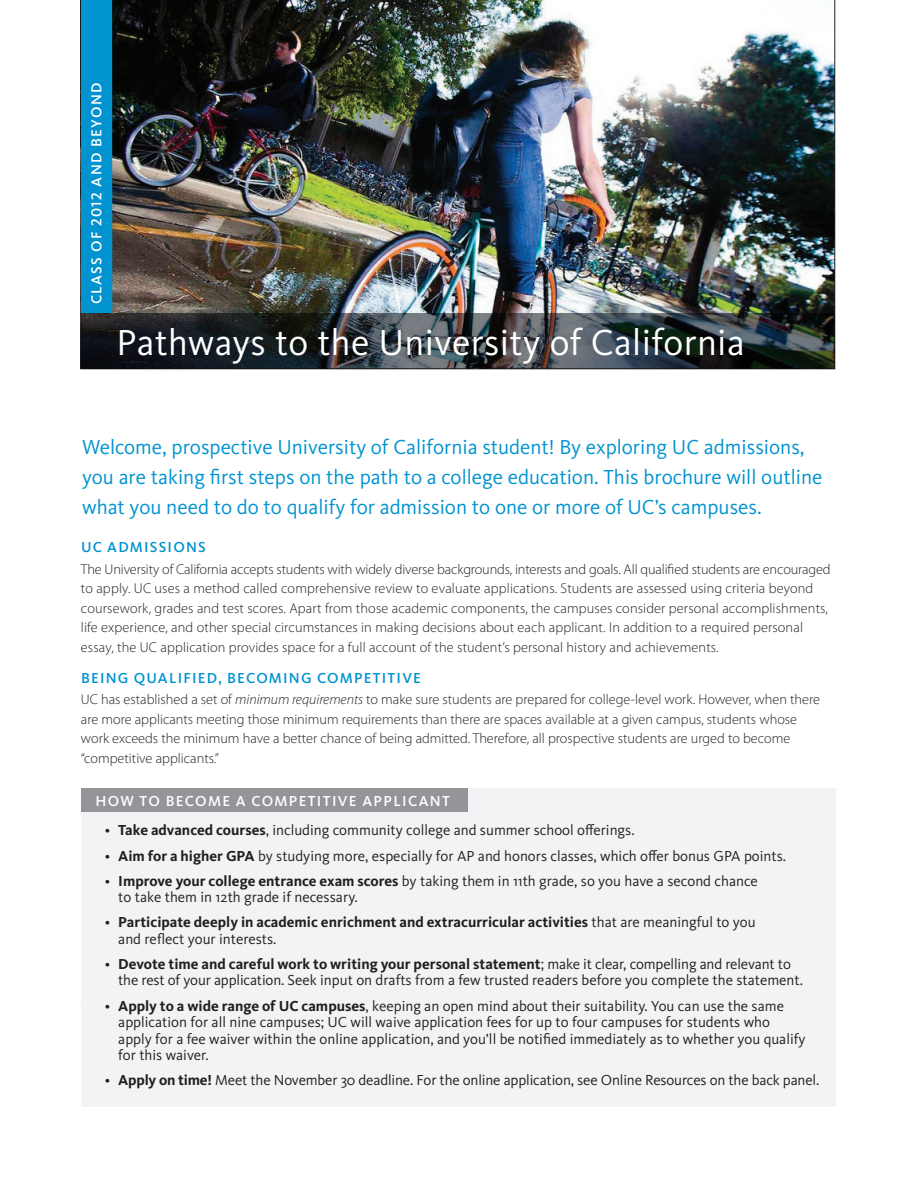
<style>
.page{position:relative;width:918px;height:1188px;background:#fff}
.page>*{position:absolute;margin:0;border:0;box-sizing:border-box;transform-origin:0 0}
.t1{font:37.5px "Kievit OT";letter-spacing:.01em;color:#fff}
.student_quote{font:21px/30px "Kievit OT";color:#0093d0}
.t2{font:15px/16.5px "Kievit OT";color:#231f20}
.t3{font:700 15px/16.5px "Kievit OT";color:#231f20}
.t4{font:500 15px "Kievit OT";letter-spacing:.09em;color:#fff}
.t5{font:500 15px "Kievit OT";letter-spacing:.08em;color:#0093d0}
.copy{font:300 14.25px/19.5px "Myriad Pro";color:#231f20}
.s1{font-style:italic}
.s2{font-weight:700}
.s3{font-weight:400}
</style>
<div class="page">
<img style="left:112px;top:0;width:723px;height:313px">
<div style="left:81px;top:0;width:31px;height:313px;background:#0093d0"></div>
<svg style="left:81px;top:313px;width:754px;height:56px;background:#2c3337"></svg>
<div style="left:81px;top:788px;width:755px;height:319px;background:#f2f3f4"></div>
<div style="left:81px;top:788px;width:387px;height:24px;background:#939598"></div>
<p class="t4" style="left:88px;top:304px;width:223px;rotate:-90deg">CLASS OF 2012 AND BEYOND</p>
<p class="t1" style="left:117px;top:322px;width:630px">Pathways to the University of California</p>
<p class="student_quote" style="left:82px;top:433px;width:742px">Welcome, prospective University of California student! By exploring UC admissions, you are taking first steps on the path to a college education. This brochure will outline what you need to do to qualify for admission to one or more of UC’s campuses.</p>
<p class="t5" style="left:81px;top:538px;width:126px">UC ADMISSIONS</p>
<p class="copy" style="left:81px;top:559px;width:751px">The University of California accepts students with widely diverse backgrounds, interests and goals. All qualified students are encouraged to apply. UC uses a method called comprehensive review to evaluate applications. Students are assessed using criteria beyond coursework, grades and test scores. Apart from those academic components, the campuses consider personal accomplishments, life experience, and other special circumstances in making decisions about each applicant. In addition to a required personal essay, the UC application provides space for a full account of the student’s personal history and achievements.</p>
<p class="t5" style="left:81px;top:669px;width:341px">BEING QUALIFIED, BECOMING COMPETITIVE</p>
<p class="copy" style="left:81px;top:690px;width:741px">UC has established a set of <span class="s1">minimum requirements</span> to make sure students are prepared for college-level work. However, when there are more applicants meeting those minimum requirements than there are spaces available at a given campus, students whose work exceeds the minimum have a better chance of being admitted. Therefore, all prospective students are urged to become “competitive applicants.”</p>
<p class="t4" style="left:95px;top:792px;width:356px">HOW TO BECOME A COMPETITIVE APPLICANT</p>
<p class="t2" style="left:105px;top:822px;width:531px">• <span class="s2">Take advanced courses</span>, including community college and summer school offerings.</p>
<p class="t2" style="left:105px;top:848px;width:683px">• <span class="s2">Aim for a higher GPA</span> by studying more, especially for AP and honors classes, which offer bonus GPA points.</p>
<p class="t2" style="left:118px;top:873px;width:641px;text-indent:-14px">• <span class="s2">Improve your college entrance exam scores</span> by taking them in 11th grade, so you have a second chance to take them in 12th grade if necessary.</p>
<p class="t3" style="left:118px;top:914px;width:639px;text-indent:-14px"><span class="s3">•</span> Participate deeply in academic enrichment and extracurricular activities <span class="s3">that are meaningful to you and reflect your interests.</span></p>
<p class="t2" style="left:118px;top:956px;width:686px;text-indent:-14px">• <span class="s2">Devote time and careful work to writing your personal statement</span>; make it clear, compelling and relevant to the rest of your application. Seek input on drafts from a few trusted readers before you complete the statement.</p>
<p class="t2" style="left:118px;top:998px;width:689px;text-indent:-14px">• <span class="s2">Apply to a wide range of UC campuses</span>, keeping an open mind about their suitability. You can use the same application for all nine campuses; UC will waive application fees for up to four campuses for students who apply for a fee waiver within the online application, and you’ll be notified immediately as to whether you qualify for this waiver.</p>
<p class="t2" style="left:105px;top:1072px;width:716px">• <span class="s2">Apply on time!</span> Meet the November 30 deadline. For the online application, see Online Resources on the back panel.</p>
</div>
